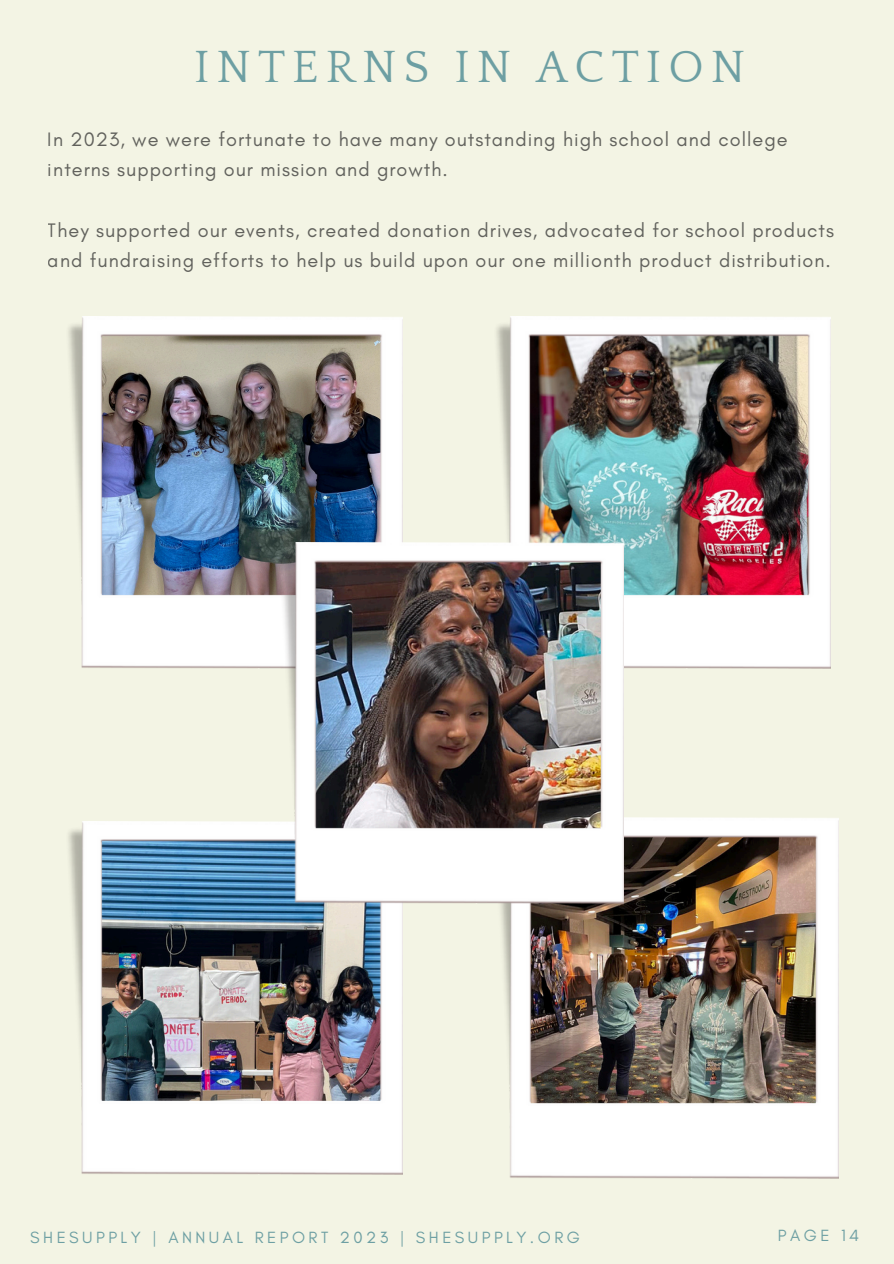
<style>
.page{position:relative;width:894px;height:1264px;background:#fff}
.page>*{position:absolute;margin:0;border:0;box-sizing:border-box;transform-origin:0 0}
.t1{font:46.35px "Quattrocento";letter-spacing:.15em;color:#6d9fa3}
.t2{font:19.8px/30.3px "Glacial Indifference";letter-spacing:.05em;color:#222}
.t3{font:16.5px "Glacial Indifference";letter-spacing:.21em;color:#6d9fa3}
</style>
<div class="page">
<div style="left:0;top:0;width:893px;height:1263px;background:#f3f4e4"></div>
<img style="left:494px;top:817px;width:344px;height:361px">
<img style="left:68px;top:821px;width:334px;height:353px">
<img style="left:496px;top:316px;width:334px;height:353px">
<img style="left:68px;top:316px;width:334px;height:353px">
<img style="left:279px;top:542px;width:344px;height:361px">
<h2 class="t1" style="left:194px;top:42px;width:552px">INTERNS IN ACTION</h2>
<p class="t2" style="left:48px;top:123px;width:741px">In 2023, we were fortunate to have many outstanding high school and college interns supporting our mission and growth.</p>
<p class="t2" style="left:48px;top:215px;width:787px">They supported our events, created donation drives, advocated for school products and fundraising efforts to help us build upon our one millionth product distribution.</p>
<p class="t3" style="left:30px;top:1227px;width:551px">SHESUPPLY | ANNUAL REPORT 2023 | SHESUPPLY.ORG</p>
<p class="t3" style="left:777px;top:1224px;width:83px">PAGE 14</p>
</div>
